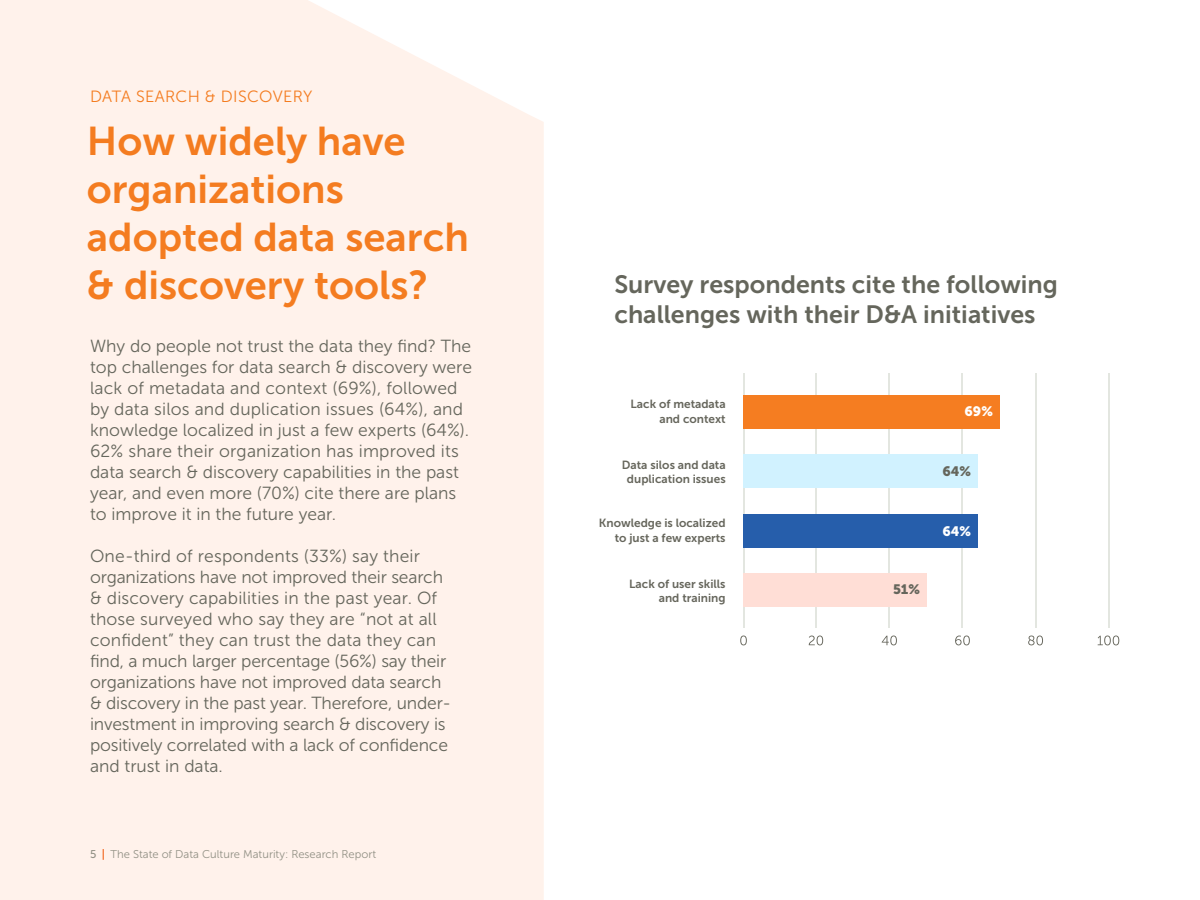
<style>
.page{position:relative;width:1200px;height:900px;background:#fff}
.page>*{position:absolute;margin:0;border:0;box-sizing:border-box;transform-origin:0 0}
.t1{font:40px/48px "Museo Sans 700";color:#f47c20}
.t2{font:25px/30px "Museo Sans 700";color:#65665c}
.t3{font:17.5px/21px "Museo Sans 300";color:#65665c}
.t4{font:16.25px "Museo Sans 300";letter-spacing:.02em;color:#f47c20}
.t5{font:13.62px "Museo Sans 900";color:#fff}
.t6{font:13.62px "Museo Sans 900";color:#66665c}
.t7{font:13.62px "Museo Sans 900";color:#65665c}
.t8{font:11.81px/14.1px "Museo Sans 700";color:#66665c;text-align:right}
.t9{font:11.25px "Museo Sans 300";color:#929185}
.s1{font-family:"Museo Sans 500"}
.s2{font-family:"Museo Sans 700";color:#f26a24}
</style>
<div class="page">
<div style="left:0;top:0;width:544px;height:900px;background:#fff2eb"></div>
<hr style="left:743px;top:373px;width:1px;height:255px;background:#e3e6e0">
<hr style="left:1035px;top:373px;width:1px;height:255px;background:#e3e6e0">
<hr style="left:1108px;top:373px;width:2px;height:255px;background:#e3e6e0">
<hr style="left:962px;top:373px;width:1px;height:255px;background:#e3e6e0">
<hr style="left:888px;top:373px;width:2px;height:255px;background:#e3e6e0">
<hr style="left:815px;top:373px;width:1px;height:255px;background:#e3e6e0">
<svg style="left:740px;top:636px;width:7px;height:9px"></svg>
<svg style="left:809px;top:636px;width:14px;height:9px"></svg>
<svg style="left:882px;top:636px;width:15px;height:9px"></svg>
<svg style="left:955px;top:636px;width:15px;height:9px"></svg>
<svg style="left:1028px;top:636px;width:15px;height:9px"></svg>
<svg style="left:1098px;top:636px;width:21px;height:9px"></svg>
<div style="left:743px;top:395px;width:257px;height:34px;background:#f57d21"></div>
<div style="left:743px;top:573px;width:184px;height:34px;background:#ffded6"></div>
<div style="left:743px;top:454px;width:235px;height:34px;background:#d1f2ff"></div>
<div style="left:743px;top:514px;width:235px;height:34px;background:#265eab"></div>
<p class="t4" style="left:90px;top:88px;width:224px">DATA SEARCH &amp; DISCOVERY</p>
<h1 class="t1" style="left:87px;top:117px;width:384px">How widely have organizations adopted data search &amp; discovery tools?</h1>
<p class="t3" style="left:90px;top:335px;width:384px">Why do people not trust the data they find? The top challenges for data search &amp; discovery were lack of metadata and context (69%), followed by data silos and duplication issues (64%), and knowledge localized in just a few experts (64%).<br>62% share their organization has improved its data search &amp; discovery capabilities in the past year, and even more (70%) cite there are plans to improve it in the future year.</p>
<p class="t3" style="left:90px;top:545px;width:363px">One-third of respondents (33%) say their organizations have not improved their search &amp; discovery capabilities in the past year. Of those surveyed who say they are “not at all confident” they can trust the data they can find, a much larger percentage (56%) say their organizations have not improved data search &amp; discovery in the past year. Therefore, under&shy;investment in improving search &amp; discovery is positively correlated with a lack of confidence and trust in data.</p>
<p class="t9" style="left:90px;top:848px;width:288px"><span class="s1">5</span> <span class="s2">|</span> The State of Data Culture Maturity: Research Report</p>
<h2 class="t2" style="left:614px;top:270px;width:445px">Survey respondents cite the following challenges with their D&amp;A initiatives</h2>
<p class="t8" style="left:631px;top:397px;width:97px">Lack of metadata and context</p>
<p class="t8" style="left:622px;top:458px;width:105px;text-align:center">Data silos and data duplication issues</p>
<p class="t5" style="left:965px;top:404px;width:30px">69%</p>
<p class="t7" style="left:942px;top:464px;width:30px">64%</p>
<p class="t8" style="left:599px;top:516px;width:128px">Knowledge is localized to just a few experts</p>
<p class="t5" style="left:942px;top:523px;width:30px">64%</p>
<p class="t8" style="left:629px;top:577px;width:98px">Lack of user skills and training</p>
<p class="t6" style="left:893px;top:582px;width:29px">51%</p>
</div>
